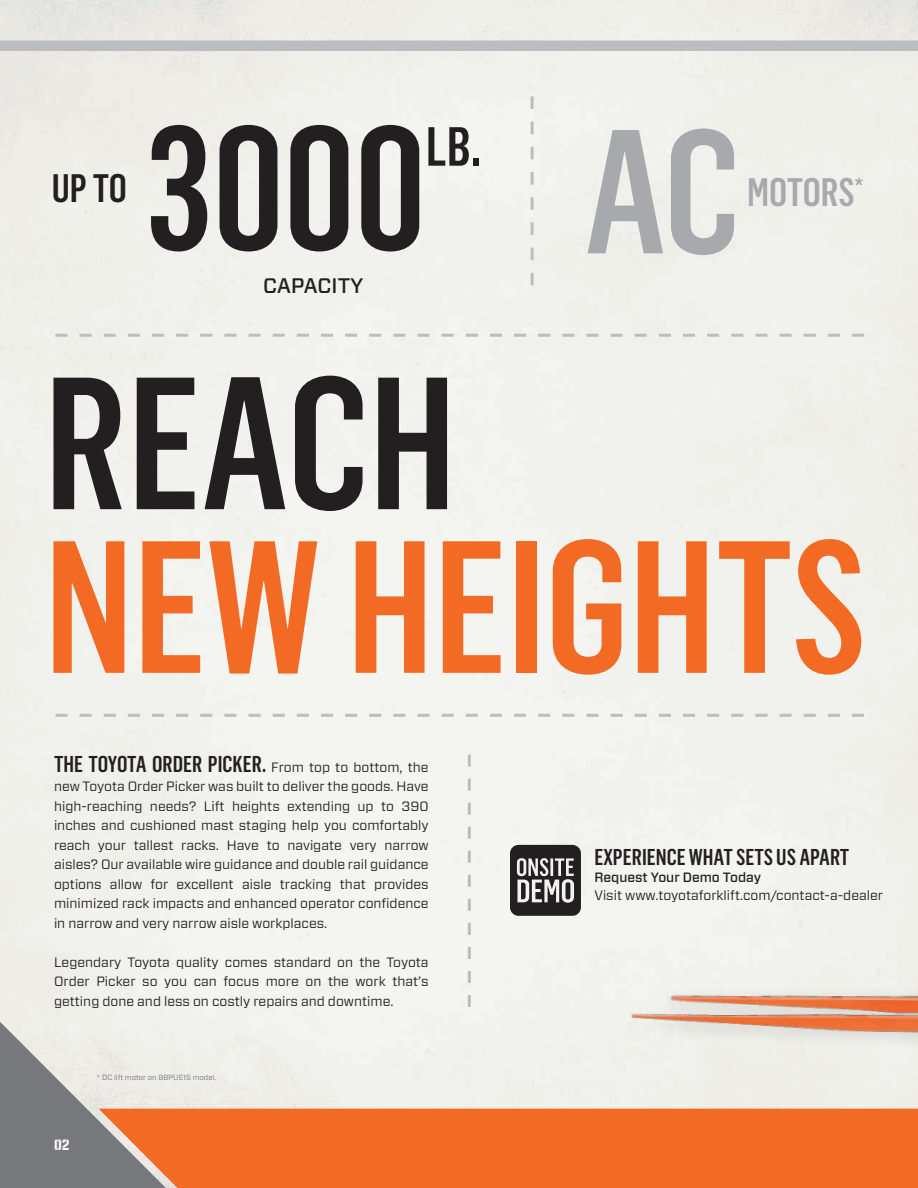
<style>
.page{position:relative;width:918px;height:1188px;background:#fff}
.page>*{position:absolute;margin:0;border:0;box-sizing:border-box;transform-origin:0 0}
.t1{font:500 184.5px/163.6px "Flama Condensed";letter-spacing:-.005em;color:#f36a24}
.body_copy{font:500 172.5px "Flama Condensed";color:#231f20}
.body_copy-2{font:500 172.5px "Flama Condensed";color:#a8a9ad}
.body_copy-3{font:500 54px "Flama Condensed";color:#231f20}
.body_copy-4{font:500 39px "Flama Condensed";letter-spacing:-.005em;color:#a8a9ad}
.body_copy-5{font:500 39px "Flama Condensed";color:#231f20}
.body_copy-6{font:500 22.5px "Flama Condensed";color:#231f20}
.body_copy-7{font:500 21px "Forza";letter-spacing:.005em;color:#231f20}
.t2{font:15px "Numbers Prospekt";color:#fbfaf5}
.body_copy-8{font:13.5px/19.5px "Forza";color:#231f20;text-align:justify}
.body_copy-9{font:500 13.5px "Forza";color:#231f20}
.t3{font:7.5px "Forza";color:#76787b}
.s1{color:#231f20}
.s2{font-family:"Forza";font-weight:400;font-size:13.5px}
</style>
<div class="page">
<div style="left:179px;top:1109px;width:739px;height:79px;background:#f36a24"></div>
<svg style="left:0;top:1008px;width:179px;height:180px;background:#bbada5"></svg>
<div style="left:0;top:35px;width:918px;height:201px;background:#f0f0eb"></div>
<svg style="left:56px;top:714px;width:467px;height:3px"></svg>
<svg style="left:56px;top:334px;width:467px;height:3px"></svg>
<svg style="left:468px;top:755px;width:3px;height:252px"></svg>
<svg style="left:510px;top:845px;width:13px;height:71px"></svg>
<div style="left:523px;top:40px;width:395px;height:1065px;background:#f1f1ed"></div>
<p class="body_copy" style="left:146px;top:80px;width:282px">3000</p>
<p class="body_copy-3" style="left:426px;top:113px;width:57px">LB.</p>
<p class="body_copy-2" style="left:583px;top:83px;width:158px">AC</p>
<p class="body_copy-5" style="left:52px;top:164px;width:77px">UP TO</p>
<p class="body_copy-4" style="left:747px;top:167px;width:118px">MOTORS<sup>*</sup></p>
<p class="body_copy-7" style="left:263px;top:272px;width:102px">CAPACITY</p>
<p class="t1" style="left:44px;top:356px;width:824px"><span class="s1">REACH<br></span>NEW HEIGHTS</p>
<p class="body_copy-6" style="left:54px;top:750px;width:376px">THE TOYOTA ORDER PICKER. <span class="s2">From top to bottom, the</span></p>
<p class="body_copy-8" style="left:54px;top:777px;width:376px">new Toyota Order Picker was built to deliver the goods. Have high-reaching needs? Lift heights extending up to 390 inches and cushioned mast staging help you comfortably reach your tallest racks. Have to navigate very narrow aisles? Our available wire guidance and double rail guidance options allow for excellent aisle tracking that provides minimized rack impacts and enhanced operator confidence in narrow and very narrow aisle workplaces.</p>
<p class="body_copy-8" style="left:54px;top:952px;width:376px">Legendary Toyota quality comes standard on the Toyota Order Picker so you can focus more on the work that’s getting done and less on costly repairs and downtime.</p>
<p class="t2" style="left:54px;top:1138px;width:17px">02</p>
<p class="t3" style="left:97px;top:1072px;width:121px">* DC lift motor on 8BPUE15 model.</p>
<p class="body_copy-6" style="left:594px;top:843px;width:257px">EXPERIENCE WHAT SETS US APART</p>
<p class="body_copy-9" style="left:594px;top:869px;width:168px">Request Your Demo Today</p>
<p class="body_copy-8" style="left:594px;top:885px;width:290px">Visit www.toyotaforklift.com/contact-a-dealer</p>
</div>
